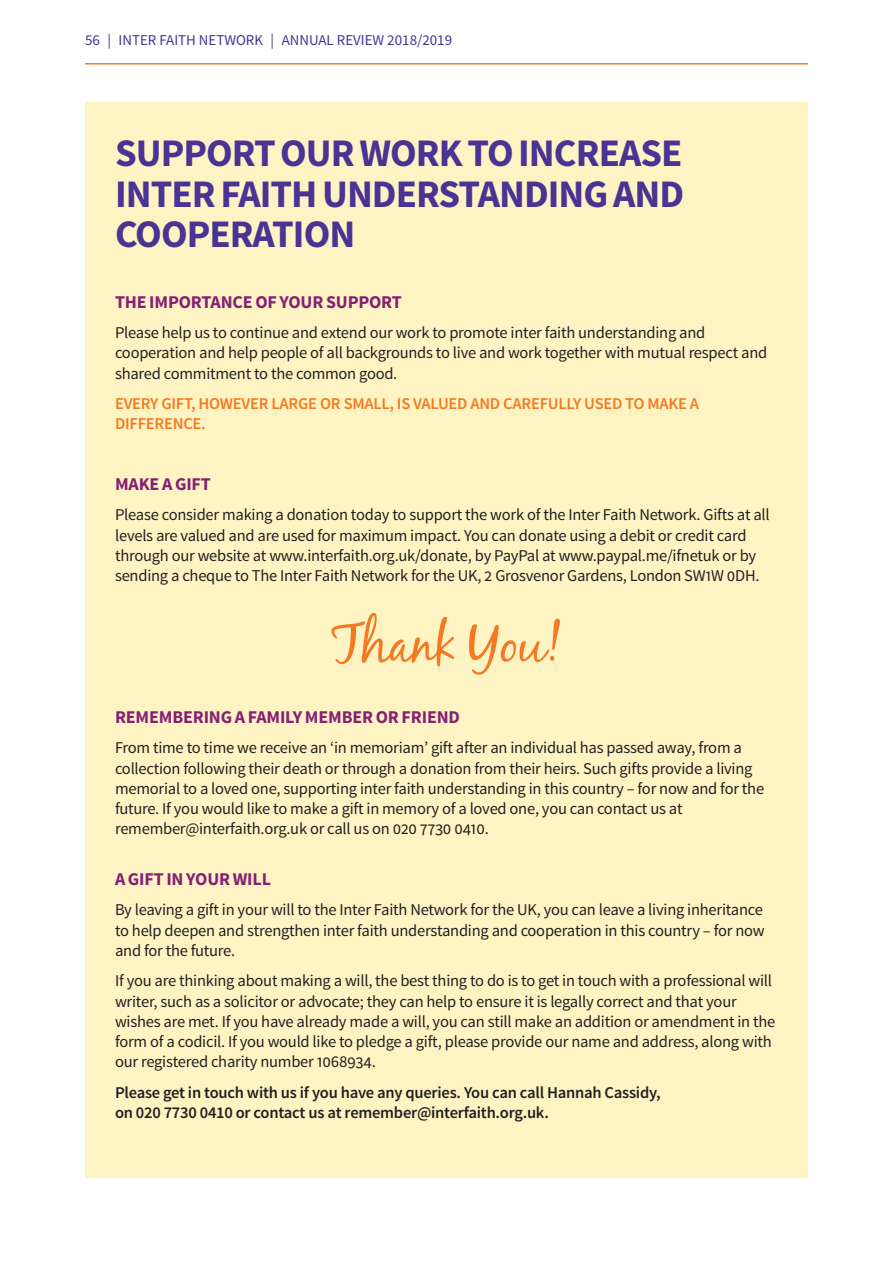
<style>
.page{position:relative;width:893px;height:1263px;background:#fff}
.page>*{position:absolute;margin:0;border:0;box-sizing:border-box;transform-origin:0 0}
.t1{font:54px "Black Jack";letter-spacing:-.015em;color:#f47921}
.t2{font:700 39px/40.5px "Source Sans Pro";letter-spacing:-.025em;color:#4a3394;text-align:justify}
.t3{font:700 18px "Source Sans Pro";letter-spacing:-.01em;color:#862074}
.t4{font:16.5px/20.2px "Source Sans Pro";letter-spacing:-.015em;color:#231f20}
.t5{font:600 16.5px/20.2px "Source Sans Pro";letter-spacing:-.015em;color:#231f20}
.t6{font:600 16.5px/20.2px "Source Sans Pro";letter-spacing:-.015em;color:#f47921}
.t7{font:15px "Source Sans Pro";color:#4a3394}
</style>
<div class="page">
<hr style="left:85px;top:63px;width:723px;height:2px;background:#f47921">
<div style="left:85px;top:102px;width:723px;height:1076px;background:#fef4c3"></div>
<p class="t7" style="left:85px;top:31px;width:369px">56 | INTER FAITH NETWORK | ANNUAL REVIEW 2018/2019</p>
<h2 class="t2" style="left:115px;top:134px;width:571px">SUPPORT OUR WORK TO INCREASE INTER FAITH UNDERSTANDING AND COOPERATION</h2>
<p class="t3" style="left:115px;top:290px;width:288px">THE IMPORTANCE OF YOUR SUPPORT</p>
<p class="t4" style="left:115px;top:323px;width:654px">Please help us to continue and extend our work to promote inter faith understanding and cooperation and help people of all backgrounds to live and work together with mutual respect and shared commitment to the common good.</p>
<p class="t6" style="left:115px;top:394px;width:586px">EVERY GIFT, HOWEVER LARGE OR SMALL, IS VALUED AND CAREFULLY USED TO MAKE A<br>DIFFERENCE.</p>
<p class="t3" style="left:115px;top:473px;width:97px">MAKE A GIFT</p>
<p class="t4" style="left:115px;top:505px;width:656px">Please consider making a donation today to support the work of the Inter Faith Network. Gifts at all levels are valued and are used for maximum impact. You can donate using a debit or credit card through our website at www.interfaith.org.uk/donate, by PayPal at www.paypal.me/ifnetuk or by sending a cheque to The Inter Faith Network for the UK, 2 Grosvenor Gardens, London SW1W 0DH.</p>
<h1 class="t1" style="left:331px;top:610px;width:232px">Thank You!</h1>
<p class="t3" style="left:115px;top:705px;width:346px">REMEMBERING A FAMILY MEMBER OR FRIEND</p>
<p class="t4" style="left:115px;top:738px;width:651px">From time to time we receive an ‘in memoriam’ gift after an individual has passed away, from a collection following their death or through a donation from their heirs. Such gifts provide a living memorial to a loved one, supporting inter faith understanding in this country – for now and for the future. If you would like to make a gift in memory of a loved one, you can contact us at remember@interfaith.org.uk or call us on 020 7730 0410.</p>
<p class="t3" style="left:115px;top:867px;width:157px">A GIFT IN YOUR WILL</p>
<p class="t4" style="left:115px;top:900px;width:651px;text-align:justify">By leaving a gift in your will to the Inter Faith Network for the UK, you can leave a living inheritance to help deepen and strengthen inter faith understanding and cooperation in this country – for now and for the future.</p>
<p class="t4" style="left:115px;top:971px;width:662px">If you are thinking about making a will, the best thing to do is to get in touch with a professional will writer, such as a solicitor or advocate; they can help to ensure it is legally correct and that your wishes are met. If you have already made a will, you can still make an addition or amendment in the form of a codicil. If you would like to pledge a gift, please provide our name and address, along with our registered charity number 1068934.</p>
<p class="t5" style="left:115px;top:1082px;width:547px">Please get in touch with us if you have any queries. You can call Hannah Cassidy, on 020 7730 0410 or contact us at remember@interfaith.org.uk.</p>
</div>
